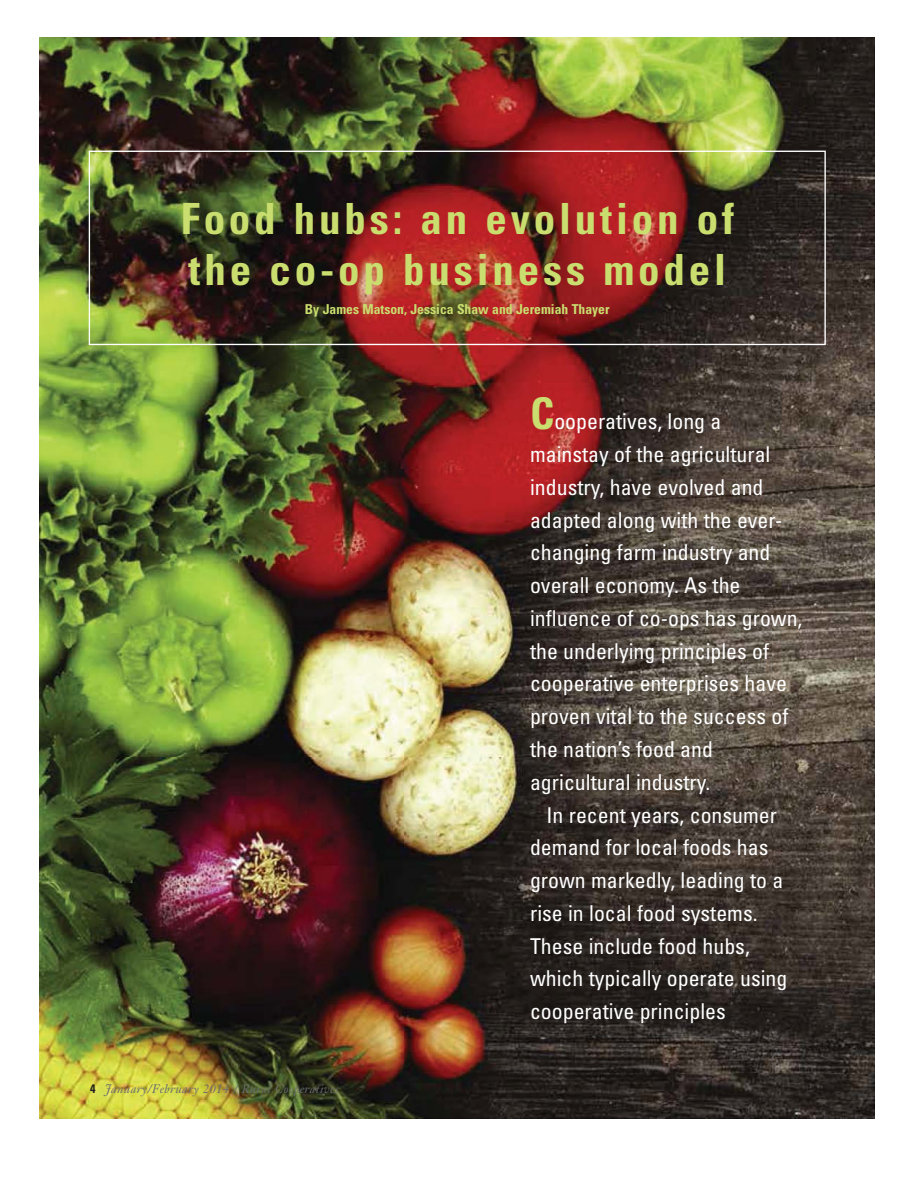
<style>
.page{position:relative;width:918px;height:1188px;background:#fff}
.page>*{position:absolute;margin:0;border:0;box-sizing:border-box;transform-origin:0 0}
.t1{font:700 condensed 43.05px/51.6px "Univers";letter-spacing:.09em;color:#cade6f}
.t2{font:condensed 21.9px/32.7px "Univers";color:#fff}
.t3{font:700 condensed 13.65px "Univers";color:#cade6f}
.t4{font:italic 12.3px "Janson Text";letter-spacing:.025em;color:#696b6d}
.s1{font-family:"Univers";font-weight:700;font-style:normal;font-stretch:condensed;color:#231f20}
.s2{font-weight:700;font-size:43.65px;color:#cade6f}
</style>
<div class="page">
<img style="left:40px;top:37px;width:835px;height:1081px">
<div style="left:89px;top:151px;width:737px;height:194px;border:1px solid #fff"></div>
<h1 class="t1" style="left:181px;top:197px;width:555px">Food hubs: an evolution of the co-op business model</h1>
<p class="t3" style="left:305px;top:304px;width:306px">By James Matson, Jessica Shaw and Jeremiah Thayer</p>
<p class="t4" style="left:90px;top:1084px;width:250px"><span class="s1">4</span> January/February 2014 / Rural Cooperatives</p>
<p class="t2" style="left:530px;top:407px;width:274px"><span class="s2">C</span>ooperatives, long a mainstay of the agricultural industry, have evolved and adapted along with the ever&shy;changing farm industry and overall economy. As the influence of co-ops has grown, the underlying principles of cooperative enterprises have proven vital to the success of the nation’s food and agricultural industry.</p>
<p class="t2" style="left:530px;top:800px;width:259px;text-indent:16px">In recent years, consumer demand for local foods has grown markedly, leading to a rise in local food systems.<br>These include food hubs, which typically operate using cooperative principles</p>
</div>
